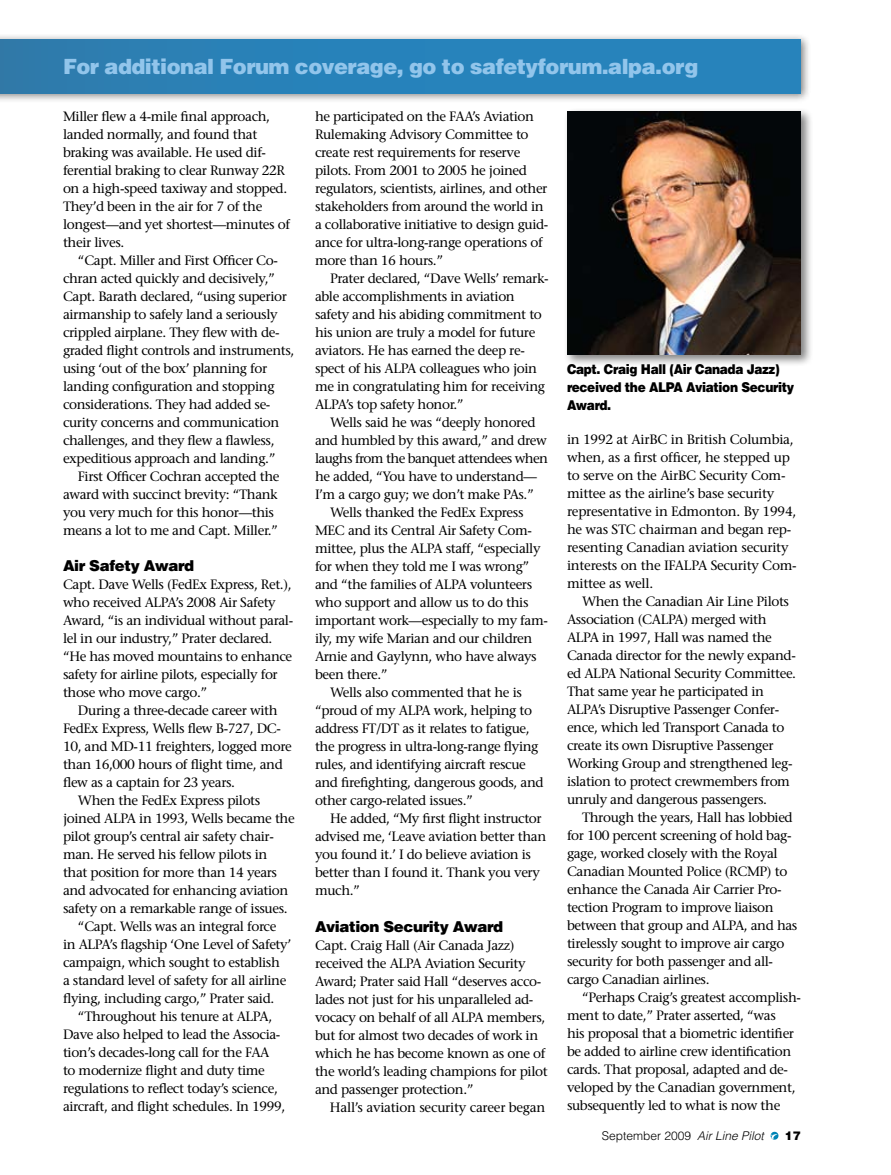
<style>
.page{position:relative;width:891px;height:1175px;background:#fff}
.page>*{position:absolute;margin:0;border:0;box-sizing:border-box;transform-origin:0 0}
.t1{font:900 21px "Helvetica";letter-spacing:-.025em;color:#92c5eb}
.t2{font:900 15px "Helvetica";letter-spacing:-.025em;color:#000}
.t3{font:13.5px/18px "Stone Serif";letter-spacing:-.03em;color:#000}
.t4{font:900 13.5px/18px "Helvetica";letter-spacing:-.03em;color:#000;scale:.9 1}
.t5{font:13.5px "Stone Serif";letter-spacing:-.05em;color:#000}
.t6{font:300 12px "Helvetica";color:#000}
.t7{font:900 12px "Helvetica";color:#000}
.s1{font-style:italic}
</style>
<div class="page">
<svg style="left:771px;top:1131px;width:7px;height:8px"></svg>
<div style="left:563px;top:107px;width:251px;height:260px;background:#000;opacity:.5"></div>
<img style="left:567px;top:111px;width:234px;height:243px">
<div style="left:0;top:33px;width:811px;height:70px;background:#000;opacity:.5"></div>
<div style="left:0;top:39px;width:801px;height:54px;background:linear-gradient(to right,#2d7db0,#2585bf)"></div>
<h1 class="t1" style="left:63px;top:53px;width:637px">For additional Forum coverage, go to safetyforum.alpa.org</h1>
<p class="t3" style="left:63px;top:107px;width:229px">Miller flew a 4-mile final approach, landed normally, and found that braking was available. He used dif&shy;ferential braking to clear Runway 22R on a high-speed taxiway and stopped.<br>They’d been in the air for 7 of the longest—and yet shortest—minutes of their lives.</p>
<p class="t3" style="left:63px;top:251px;width:233px;text-indent:15px">“Capt. Miller and First Officer Co&shy;chran acted quickly and decisively,” Capt. Barath declared, “using superior airmanship to safely land a seriously crippled airplane. They flew with de&shy;graded flight controls and instruments, using ‘out of the box’ planning for landing configuration and stopping considerations. They had added se&shy;curity concerns and communication challenges, and they flew a flawless, expeditious approach and landing.”</p>
<p class="t3" style="left:63px;top:467px;width:218px;text-indent:15px">First Officer Cochran accepted the award with succinct brevity: “Thank you very much for this honor—this means a lot to me and Capt. Miller.”</p>
<p class="t2" style="left:63px;top:556px;width:133px">Air Safety Award</p>
<p class="t3" style="left:63px;top:575px;width:232px">Capt. Dave Wells (FedEx Express, Ret.), who received ALPA’s 2008 Air Safety Award, “is an individual without paral&shy;lel in our industry,” Prater declared. “He has moved mountains to enhance safety for airline pilots, especially for those who move cargo.”</p>
<p class="t3" style="left:78px;top:701px;width:201px">During a three-decade career with</p>
<p class="t3" style="left:63px;top:719px;width:220px">FedEx Express, Wells flew B-727, DC-</p>
<p class="t3" style="left:63px;top:737px;width:230px">10, and MD-11 freighters, logged more</p>
<p class="t3" style="left:63px;top:755px;width:221px">than 16,000 hours of flight time, and</p>
<p class="t3" style="left:63px;top:773px;width:174px">flew as a captain for 23 years.</p>
<p class="t3" style="left:78px;top:791px;width:184px">When the FedEx Express pilots</p>
<p class="t3" style="left:63px;top:809px;width:233px">joined ALPA in 1993, Wells became the</p>
<p class="t3" style="left:63px;top:827px;width:212px">pilot group’s central air safety chair-</p>
<p class="t3" style="left:63px;top:845px;width:206px">man. He served his fellow pilots in</p>
<p class="t3" style="left:63px;top:863px;width:216px">that position for more than 14 years</p>
<p class="t3" style="left:63px;top:881px;width:227px">and advocated for enhancing aviation</p>
<p class="t3" style="left:63px;top:899px;width:226px">safety on a remarkable range of issues.</p>
<p class="t3" style="left:78px;top:917px;width:200px">“Capt. Wells was an integral force</p>
<p class="t3" style="left:63px;top:935px;width:230px">in ALPA’s flagship ‘One Level of Safety’</p>
<p class="t3" style="left:63px;top:953px;width:218px">campaign, which sought to establish</p>
<p class="t3" style="left:63px;top:971px;width:225px">a standard level of safety for all airline</p>
<p class="t3" style="left:63px;top:989px;width:213px">flying, including cargo,” Prater said.</p>
<p class="t3" style="left:78px;top:1007px;width:196px">“Throughout his tenure at ALPA,</p>
<p class="t3" style="left:63px;top:1025px;width:219px">Dave also helped to lead the Associa-</p>
<p class="t3" style="left:63px;top:1043px;width:208px">tion’s decades-long call for the FAA</p>
<p class="t3" style="left:63px;top:1061px;width:203px">to modernize flight and duty time</p>
<p class="t3" style="left:63px;top:1079px;width:216px">regulations to reflect today’s science,</p>
<p class="t3" style="left:63px;top:1097px;width:224px">aircraft, and flight schedules. In 1999,</p>
<p class="t3" style="left:315px;top:107px;width:235px">he participated on the FAA’s Aviation Rulemaking Advisory Committee to create rest requirements for reserve pilots. From 2001 to 2005 he joined regulators, scientists, airlines, and other stakeholders from around the world in a collaborative initiative to design guid&shy;ance for ultra-long-range operations of more than 16 hours.”</p>
<p class="t3" style="left:315px;top:269px;width:235px;text-indent:15px">Prater declared, “Dave Wells’ remark&shy;able accomplishments in aviation safety and his abiding commitment to his union are truly a model for future aviators. He has earned the deep re&shy;spect of his ALPA colleagues who join me in congratulating him for receiving ALPA’s top safety honor.”</p>
<p class="t3" style="left:330px;top:413px;width:207px">Wells said he was “deeply honored</p>
<p class="t3" style="left:315px;top:431px;width:233px">and humbled by this award,” and drew</p>
<p class="t5" style="left:315px;top:450px;width:234px">laughs from the banquet attendees when</p>
<p class="t3" style="left:315px;top:467px;width:223px">he added, “You have to understand—</p>
<p class="t3" style="left:315px;top:485px;width:220px">I’m a cargo guy; we don’t make PAs.”</p>
<p class="t3" style="left:330px;top:503px;width:195px">Wells thanked the FedEx Express</p>
<p class="t3" style="left:315px;top:521px;width:219px">MEC and its Central Air Safety Com-</p>
<p class="t3" style="left:315px;top:539px;width:227px">mittee, plus the ALPA staff, “especially</p>
<p class="t3" style="left:315px;top:557px;width:216px">for when they told me I was wrong”</p>
<p class="t3" style="left:315px;top:575px;width:219px">and “the families of ALPA volunteers</p>
<p class="t3" style="left:315px;top:593px;width:215px">who support and allow us to do this</p>
<p class="t3" style="left:315px;top:611px;width:234px">important work—especially to my fam-</p>
<p class="t3" style="left:315px;top:629px;width:219px">ily, my wife Marian and our children</p>
<p class="t3" style="left:315px;top:647px;width:223px">Arnie and Gaylynn, who have always</p>
<p class="t3" style="left:315px;top:665px;width:74px">been there.”</p>
<p class="t3" style="left:330px;top:683px;width:194px">Wells also commented that he is</p>
<p class="t3" style="left:315px;top:701px;width:219px">“proud of my ALPA work, helping to</p>
<p class="t3" style="left:315px;top:719px;width:216px">address FT/DT as it relates to fatigue,</p>
<p class="t3" style="left:315px;top:737px;width:225px">the progress in ultra-long-range flying</p>
<p class="t3" style="left:315px;top:755px;width:212px">rules, and identifying aircraft rescue</p>
<p class="t3" style="left:315px;top:773px;width:230px">and firefighting, dangerous goods, and</p>
<p class="t3" style="left:315px;top:791px;width:159px">other cargo-related issues.”</p>
<p class="t3" style="left:330px;top:809px;width:213px">He added, “My first flight instructor</p>
<p class="t3" style="left:315px;top:827px;width:233px">advised me, ‘Leave aviation better than</p>
<p class="t3" style="left:315px;top:845px;width:218px">you found it.’ I do believe aviation is</p>
<p class="t3" style="left:315px;top:863px;width:227px">better than I found it. Thank you very</p>
<p class="t3" style="left:315px;top:881px;width:47px">much.”</p>
<p class="t2" style="left:315px;top:916px;width:190px">Aviation Security Award</p>
<p class="t3" style="left:315px;top:935px;width:234px">Capt. Craig Hall (Air Canada Jazz) received the ALPA Aviation Security Award; Prater said Hall “deserves acco&shy;lades not just for his unparalleled ad&shy;vocacy on behalf of all ALPA members, but for almost two decades of work in which he has become known as one of the world’s leading champions for pilot and passenger protection.”</p>
<p class="t3" style="left:330px;top:1097px;width:217px">Hall’s aviation security career began</p>
<p class="t4" style="left:567px;top:360px;width:254px">Capt. Craig Hall (Air Canada Jazz) received the ALPA Aviation Security<br>Award.</p>
<p class="t3" style="left:567px;top:430px;width:231px">in 1992 at AirBC in British Columbia, when, as a first officer, he stepped up to serve on the AirBC Security Com&shy;mittee as the airline’s base security representative in Edmonton. By 1994, he was STC chairman and began rep&shy;resenting Canadian aviation security interests on the IFALPA Security Com&shy;mittee as well.</p>
<p class="t3" style="left:567px;top:592px;width:231px;text-indent:15px">When the Canadian Air Line Pilots Association (CALPA) merged with ALPA in 1997, Hall was named the Canada director for the newly expand&shy;ed ALPA National Security Committee.<br>That same year he participated in ALPA’s Disruptive Passenger Confer&shy;ence, which led Transport Canada to create its own Disruptive Passenger Working Group and strengthened leg&shy;islation to protect crewmembers from unruly and dangerous passengers.</p>
<p class="t3" style="left:567px;top:808px;width:232px;text-indent:15px">Through the years, Hall has lobbied for 100 percent screening of hold bag&shy;gage, worked closely with the Royal Canadian Mounted Police (RCMP) to enhance the Canada Air Carrier Pro&shy;tection Program to improve liaison between that group and ALPA, and has tirelessly sought to improve air cargo security for both passenger and all&shy;cargo Canadian airlines.</p>
<p class="t3" style="left:567px;top:988px;width:235px;text-indent:15px">“Perhaps Craig’s greatest accomplish&shy;ment to date,” Prater asserted, “was<br>his proposal that a biometric identifier be added to airline crew identification cards. That proposal, adapted and de&shy;veloped by the Canadian government, subsequently led to what is now the</p>
<p class="t6" style="left:602px;top:1128px;width:164px">September 2009 <span class="s1">Air Line Pilot</span></p>
<p class="t7" style="left:785px;top:1127px;width:18px">17</p>
</div>
